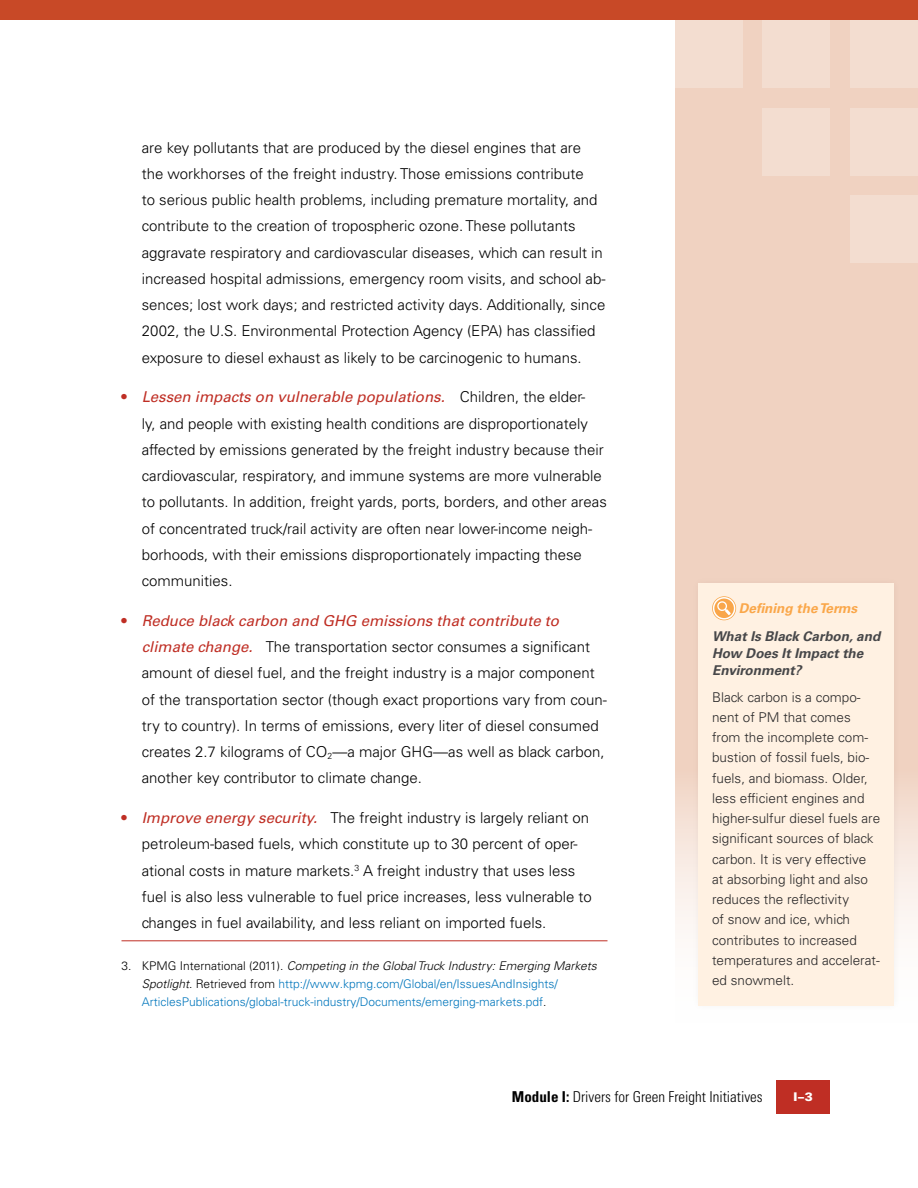
<style>
.page{position:relative;width:918px;height:1188px;background:#fff}
.page>*{position:absolute;margin:0;border:0;box-sizing:border-box;transform-origin:0 0}
.t1{font:300 15px/26.2px "Univers LT Std";color:#000}
.t2{font:300 condensed 15px "Univers LT Std";color:#000}
.Sidebar_Box_Text{font:300 13.5px/20.2px "Univers LT Std";color:#292829}
.Sidebar_Subheading{font:italic 700 13.5px/16.8px "Univers LT Std";color:#474749}
.Sidebar_Heading{font:italic 700 13.5px "Univers LT Std";color:#faa74a}
.t3{font:300 12px/18px "Univers LT Std";color:#0076bc}
.t4{font:900 12px "Univers LT Std";color:#fff}
.s1{font-weight:700;color:#bf2e24}
.s2{font-weight:400;font-style:italic;color:#bf2e24}
.s3{color:#000}
.s4{font-style:italic;color:#000}
.s5{font-weight:700}
</style>
<div class="page">
<div style="left:675px;top:20px;width:243px;height:1020px;background:#f0d2c1"></div>
<div style="left:850px;top:196px;width:68px;height:67px;background:#f3ddd0"></div>
<div style="left:850px;top:108px;width:68px;height:68px;background:#f3ddd0"></div>
<div style="left:763px;top:108px;width:67px;height:68px;background:#f3ddd0"></div>
<div style="left:850px;top:0;width:68px;height:88px;background:#f3ddd0"></div>
<div style="left:763px;top:0;width:67px;height:88px;background:#f3ddd0"></div>
<div style="left:675px;top:0;width:67px;height:88px;background:#f3ddd0"></div>
<div style="left:776px;top:1080px;width:54px;height:34px;background:#bf2e24"></div>
<div style="left:0;top:0;width:918px;height:20px;background:#c84927"></div>
<hr style="left:122px;top:940px;width:486px;height:1px;background:#bf2e24">
<div style="left:691px;top:575px;width:211px;height:438px;background:#000;opacity:.05"></div>
<div style="left:699px;top:583px;width:195px;height:422px;background:#fff1e2"></div>
<svg style="left:712px;top:596px;width:24px;height:24px"></svg>
<div style="left:713px;top:597px;width:22px;height:23px;border:2px solid #fff;border-radius:50%"></div>
<svg style="left:717px;top:601px;width:14px;height:14px"></svg>
<p class="t1" style="left:142px;top:134px;width:465px">are key pollutants that are produced by the diesel engines that are the workhorses of the freight industry. Those emissions contribute<br>to serious public health problems, including premature mortality, and contribute to the creation of tropospheric ozone. These pollutants aggravate respiratory and cardiovascular diseases, which can result in increased hospital admissions, emergency room visits, and school ab&shy;sences; lost work days; and restricted activity days. Additionally, since 2002, the U.S. Environmental Protection Agency (EPA) has classified exposure to diesel exhaust as likely to be carcinogenic to humans.</p>
<p class="t1" style="left:142px;top:384px;width:467px;text-indent:-20px"><span class="s1">•</span> <span class="s2">Lessen impacts on vulnerable populations.</span> Children, the elder-<br>ly, and people with existing health conditions are disproportionately affected by emissions generated by the freight industry because their cardiovascular, respiratory, and immune systems are more vulnerable to pollutants. In addition, freight yards, ports, borders, and other areas of concentrated truck/rail activity are often near lower-income neigh&shy;borhoods, with their emissions disproportionately impacting these communities.</p>
<p class="t1" style="left:142px;top:607px;width:467px;text-indent:-20px"><span class="s1">•</span> <span class="s2">Reduce black carbon and GHG emissions that contribute to climate change.</span> The transportation sector consumes a significant amount of diesel fuel, and the freight industry is a major component of the transportation sector (though exact proportions vary from coun&shy;try to country). In terms of emissions, every liter of diesel consumed creates 2.7 kilograms of CO<sub>2</sub>—a major GHG—as well as black carbon, another key contributor to climate change.</p>
<p class="t1" style="left:142px;top:805px;width:452px;text-indent:-20px"><span class="s1">•</span> <span class="s2">Improve energy security.</span> The freight industry is largely reliant on petroleum-based fuels, which constitute up to 30 percent of oper&shy;ational costs in mature markets.<sup>3</sup> A freight industry that uses less fuel is also less vulnerable to fuel price increases, less vulnerable to changes in fuel availability, and less reliant on imported fuels.</p>
<p class="t3" style="left:142px;top:957px;width:457px;text-indent:-20px"><span class="s3">3. KPMG International (2011).</span> <span class="s4">Competing in the Global Truck Industry: Emerging Markets<br>Spotlight</span><span class="s3">. Retrieved from</span> http://www.kpmg.com/Global/en/IssuesAndInsights/<br>ArticlesPublications/global-truck-industry/Documents/emerging-markets.pdf<span class="s3">.</span></p>
<p class="Sidebar_Heading" style="left:739px;top:601px;width:120px">Defining the Terms</p>
<p class="Sidebar_Subheading" style="left:712px;top:628px;width:170px">What Is Black Carbon, and<br>How Does It Impact the<br>Environment?</p>
<p class="Sidebar_Box_Text" style="left:712px;top:687px;width:170px">Black carbon is a compo&shy;nent of PM that comes from the incomplete com&shy;bustion of fossil fuels, bio&shy;fuels, and biomass. Older, less efficient engines and higher-sulfur diesel fuels are significant sources of black carbon. It is very effective at absorbing light and also reduces the reflectivity<br>of snow and ice, which contributes to increased temperatures and accelerat&shy;ed snowmelt.</p>
<p class="t2" style="left:512px;top:1088px;width:252px"><span class="s5">Module I:</span> Drivers for Green Freight Initiatives</p>
<p class="t4" style="left:794px;top:1089px;width:21px">I–3</p>
</div>
